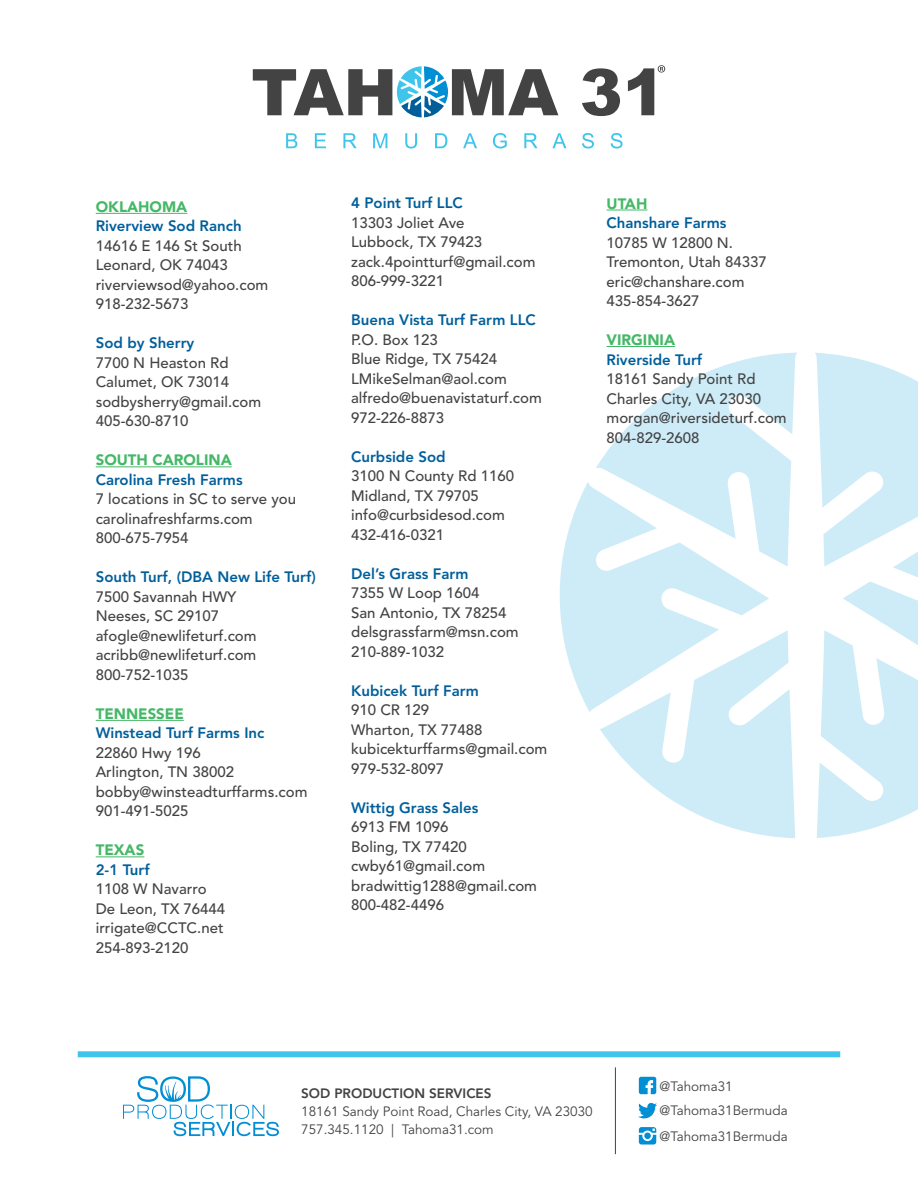
<style>
.page{position:relative;width:918px;height:1188px;background:#fff}
.page>*{position:absolute;margin:0;border:0;box-sizing:border-box;transform-origin:0 0}
.t1{font:500 15px/19.5px "Avenir LT Std";color:#434343}
.t2{font:800 15px "Avenir LT Std";color:#005f9b}
.t3{font:900 15px "Avenir LT Std";color:#45b867}
.t4{font:13.5px "Avenir LT Std";color:#434343}
.t5{font:800 13.5px "Avenir LT Std";color:#434343}
</style>
<div class="page">
<svg style="left:582px;top:68px;width:38px;height:48px"></svg>
<svg style="left:286px;top:133px;width:11px;height:15px"></svg>
<svg style="left:315px;top:133px;width:11px;height:15px"></svg>
<svg style="left:343px;top:133px;width:14px;height:15px"></svg>
<svg style="left:373px;top:133px;width:14px;height:15px"></svg>
<svg style="left:405px;top:133px;width:12px;height:15px"></svg>
<svg style="left:435px;top:133px;width:12px;height:15px"></svg>
<svg style="left:463px;top:133px;width:14px;height:15px"></svg>
<svg style="left:493px;top:133px;width:14px;height:15px"></svg>
<svg style="left:524px;top:133px;width:14px;height:15px"></svg>
<svg style="left:552px;top:133px;width:14px;height:15px"></svg>
<svg style="left:582px;top:133px;width:12px;height:15px"></svg>
<svg style="left:611px;top:133px;width:12px;height:15px"></svg>
<svg style="left:253px;top:66px;width:305px;height:51px"></svg>
<svg style="left:628px;top:65px;width:37px;height:50px"></svg>
<svg style="left:560px;top:482px;width:209px;height:230px;fill:#ceecf8"></svg>
<svg style="left:596px;top:353px;width:201px;height:214px"></svg>
<svg style="left:600px;top:630px;width:195px;height:208px"></svg>
<svg style="left:815px;top:353px;width:103px;height:485px"></svg>
<div style="left:78px;top:1051px;width:762px;height:6px;background:#3fc4eb"></div>
<hr style="left:615px;top:1067px;width:1px;height:87px;background:#434343">
<svg style="left:123px;top:1076px;width:156px;height:60px"></svg>
<svg style="left:639px;top:1077px;width:17px;height:17px"></svg>
<svg style="left:639px;top:1127px;width:17px;height:18px"></svg>
<svg style="left:638px;top:1103px;width:19px;height:15px"></svg>
<hr style="left:96px;top:213px;width:91px;height:1px;background:#45b867">
<hr style="left:96px;top:466px;width:136px;height:1px;background:#45b867">
<hr style="left:96px;top:720px;width:88px;height:1px;background:#45b867">
<hr style="left:96px;top:856px;width:48px;height:1px;background:#45b867">
<hr style="left:607px;top:210px;width:40px;height:1px;background:#45b867">
<hr style="left:607px;top:346px;width:68px;height:1px;background:#45b867">
<p class="t3" style="left:96px;top:198px;width:93px">OKLAHOMA</p>
<p class="t2" style="left:96px;top:217px;width:147px">Riverview Sod Ranch</p>
<p class="t1" style="left:96px;top:236px;width:147px">14616 E 146 St South</p>
<p class="t1" style="left:96px;top:256px;width:134px">Leonard, OK 74043</p>
<p class="t1" style="left:96px;top:275px;width:174px">riverviewsod@yahoo.com</p>
<p class="t1" style="left:96px;top:295px;width:94px">918-232-5673</p>
<p class="t2" style="left:96px;top:334px;width:100px">Sod by Sherry</p>
<p class="t1" style="left:96px;top:353px;width:134px">7700 N Heaston Rd</p>
<p class="t1" style="left:96px;top:373px;width:135px">Calumet, OK 73014</p>
<p class="t1" style="left:96px;top:392px;width:167px">sodbysherry@gmail.com</p>
<p class="t1" style="left:96px;top:412px;width:94px">405-630-8710</p>
<p class="t3" style="left:96px;top:451px;width:138px">SOUTH CAROLINA</p>
<p class="t2" style="left:96px;top:471px;width:148px">Carolina Fresh Farms</p>
<p class="t1" style="left:96px;top:490px;width:202px">7 locations in SC to serve you</p>
<p class="t1" style="left:96px;top:509px;width:159px">carolinafreshfarms.com</p>
<p class="t1" style="left:96px;top:529px;width:94px">800-675-7954</p>
<p class="t2" style="left:96px;top:568px;width:222px">South Turf, (DBA New Life Turf)</p>
<p class="t1" style="left:96px;top:587px;width:142px">7500 Savannah HWY</p>
<p class="t1" style="left:96px;top:607px;width:125px">Neeses, SC 29107</p>
<p class="t1" style="left:96px;top:626px;width:162px">afogle@newlifeturf.com</p>
<p class="t1" style="left:96px;top:646px;width:162px">acribb@newlifeturf.com</p>
<p class="t1" style="left:96px;top:665px;width:94px">800-752-1035</p>
<p class="t3" style="left:96px;top:705px;width:90px">TENNESSEE</p>
<p class="t2" style="left:96px;top:724px;width:170px">Winstead Turf Farms Inc</p>
<p class="t1" style="left:96px;top:743px;width:107px">22860 Hwy 196</p>
<p class="t1" style="left:96px;top:763px;width:140px">Arlington, TN 38002</p>
<p class="t1" style="left:96px;top:782px;width:213px">bobby@winsteadturffarms.com</p>
<p class="t1" style="left:96px;top:802px;width:94px">901-491-5025</p>
<p class="t3" style="left:96px;top:841px;width:50px">TEXAS</p>
<p class="t2" style="left:96px;top:861px;width:55px">2-1 Turf</p>
<p class="t1" style="left:96px;top:880px;width:112px">1108 W Navarro</p>
<p class="t1" style="left:96px;top:899px;width:131px">De Leon, TX 76444</p>
<p class="t1" style="left:96px;top:919px;width:129px">irrigate@CCTC.net</p>
<p class="t1" style="left:96px;top:938px;width:94px">254-893-2120</p>
<p class="t2" style="left:351px;top:194px;width:113px">4 Point Turf LLC</p>
<p class="t1" style="left:351px;top:213px;width:115px">13303 Joliet Ave</p>
<p class="t1" style="left:351px;top:233px;width:132px">Lubbock, TX 79423</p>
<p class="t1" style="left:351px;top:252px;width:186px">zack.4pointturf@gmail.com</p>
<p class="t1" style="left:351px;top:272px;width:94px">806-999-3221</p>
<p class="t2" style="left:351px;top:311px;width:186px">Buena Vista Turf Farm LLC</p>
<p class="t1" style="left:351px;top:330px;width:88px">P.O. Box 123</p>
<p class="t1" style="left:351px;top:350px;width:147px">Blue Ridge, TX 75424</p>
<p class="t1" style="left:351px;top:369px;width:192px">LMikeSelman@aol.com alfredo@buenavistaturf.com</p>
<p class="t1" style="left:351px;top:408px;width:94px">972-226-8873</p>
<p class="t2" style="left:351px;top:448px;width:96px">Curbside Sod</p>
<p class="t1" style="left:351px;top:467px;width:164px">3100 N County Rd 1160</p>
<p class="t1" style="left:351px;top:486px;width:129px">Midland, TX 79705</p>
<p class="t1" style="left:351px;top:506px;width:155px">info@curbsidesod.com</p>
<p class="t1" style="left:351px;top:525px;width:94px">432-416-0321</p>
<p class="t2" style="left:351px;top:565px;width:119px">Del’s Grass Farm</p>
<p class="t1" style="left:351px;top:584px;width:130px">7355 W Loop 1604</p>
<p class="t1" style="left:351px;top:603px;width:157px">San Antonio, TX 78254</p>
<p class="t1" style="left:351px;top:623px;width:169px">delsgrassfarm@msn.com</p>
<p class="t1" style="left:351px;top:642px;width:94px">210-889-1032</p>
<p class="t2" style="left:351px;top:682px;width:129px">Kubicek Turf Farm</p>
<p class="t1" style="left:351px;top:701px;width:80px">910 CR 129</p>
<p class="t1" style="left:351px;top:720px;width:133px">Wharton, TX 77488</p>
<p class="t1" style="left:351px;top:740px;width:198px">kubicekturffarms@gmail.com</p>
<p class="t1" style="left:351px;top:759px;width:94px">979-532-8097</p>
<p class="t2" style="left:351px;top:799px;width:129px">Wittig Grass Sales</p>
<p class="t1" style="left:351px;top:818px;width:99px">6913 FM 1096</p>
<p class="t1" style="left:351px;top:837px;width:117px">Boling, TX 77420</p>
<p class="t1" style="left:351px;top:857px;width:135px">cwby61@gmail.com</p>
<p class="t1" style="left:351px;top:876px;width:187px">bradwittig1288@gmail.com</p>
<p class="t1" style="left:351px;top:896px;width:94px">800-482-4496</p>
<p class="t3" style="left:607px;top:194px;width:42px">UTAH</p>
<p class="t2" style="left:607px;top:214px;width:121px">Chanshare Farms</p>
<p class="t1" style="left:607px;top:233px;width:128px">10785 W 12800 N.</p>
<p class="t1" style="left:607px;top:252px;width:162px">Tremonton, Utah 84337</p>
<p class="t1" style="left:607px;top:272px;width:139px">eric@chanshare.com</p>
<p class="t1" style="left:607px;top:291px;width:94px">435-854-3627</p>
<p class="t3" style="left:607px;top:331px;width:70px">VIRGINIA</p>
<p class="t2" style="left:607px;top:350px;width:97px">Riverside Turf</p>
<p class="t1" style="left:607px;top:369px;width:150px">18161 Sandy Point Rd</p>
<p class="t1" style="left:607px;top:389px;width:156px">Charles City, VA 23030</p>
<p class="t1" style="left:607px;top:408px;width:182px">morgan@riversideturf.com</p>
<p class="t1" style="left:607px;top:428px;width:94px">804-829-2608</p>
<p class="t5" style="left:301px;top:1085px;width:192px">SOD PRODUCTION SERVICES</p>
<p class="t4" style="left:301px;top:1103px;width:293px">18161 Sandy Point Road, Charles City, VA 23030</p>
<p class="t4" style="left:301px;top:1121px;width:194px">757.345.1120 | Tahoma31.com</p>
<p class="t4" style="left:660px;top:1078px;width:75px">@Tahoma31</p>
<p class="t4" style="left:660px;top:1128px;width:130px">@Tahoma31Bermuda</p>
<p class="t4" style="left:660px;top:1102px;width:130px">@Tahoma31Bermuda</p>
</div>
